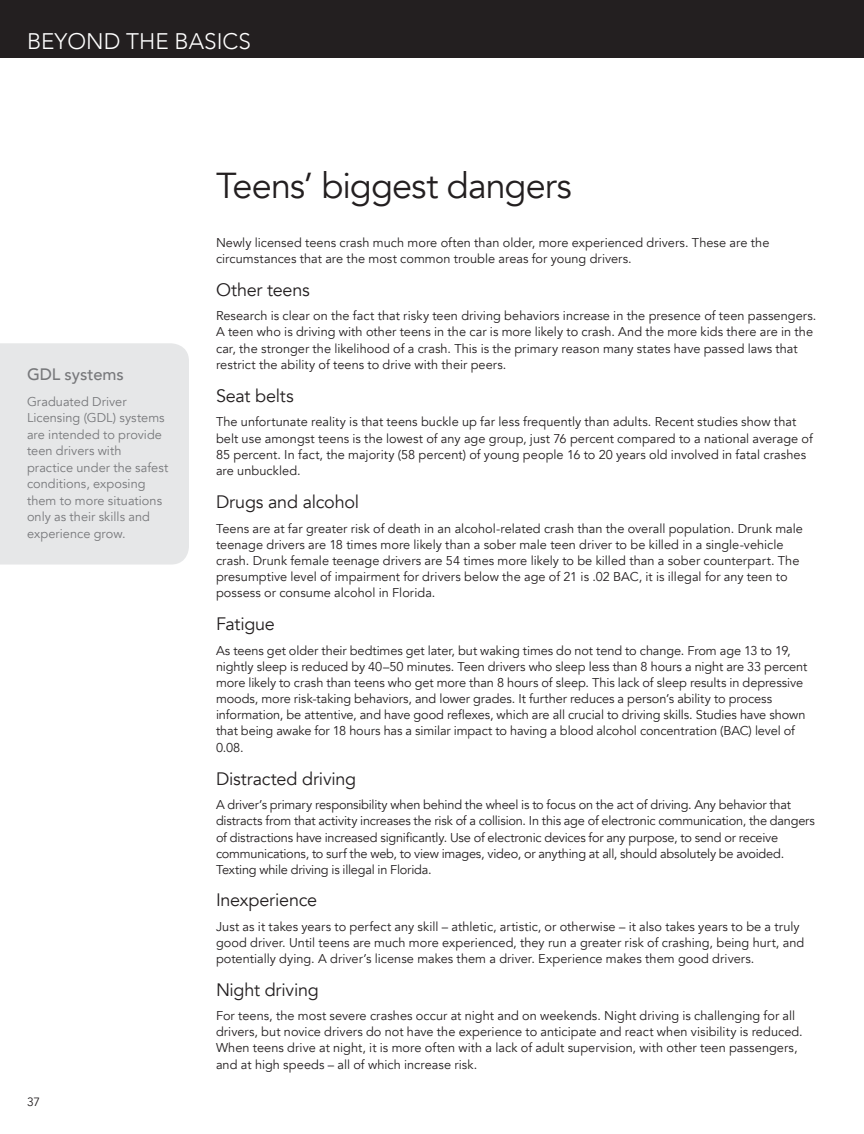
<style>
.page{position:relative;width:864px;height:1134px;background:#fff}
.page>*{position:absolute;margin:0;border:0;box-sizing:border-box;transform-origin:0 0}
.t1{font:36px "Avenir";letter-spacing:-.025em;color:#231f20}
.t2{font:300 22.5px "Avenir";color:#fff}
.t3{font:18px "Avenir";letter-spacing:-.015em;color:#231f20}
.t4{font:500 16.5px "Avenir";letter-spacing:-.005em;color:#77787b}
.t5{font:12.75px/16.2px "Avenir";color:#231f20}
.t6{font:12.75px/16.5px "Avenir";letter-spacing:.005em;color:#77787b}
.t7{font:12px "Avenir";color:#231f20}
</style>
<div class="page">
<div style="left:0;top:343px;width:189px;height:222px;background:#e6e7e8"></div>
<div style="left:0;top:0;width:864px;height:58px;background:#231f20"></div>
<h2 class="t2" style="left:27px;top:28px;width:225px">BEYOND THE BASICS</h2>
<p class="t4" style="left:27px;top:360px;width:98px">GDL systems</p>
<p class="t6" style="left:27px;top:393px;width:143px">Graduated Driver<br>Licensing (GDL) systems are intended to provide teen drivers with practice under the safest conditions, exposing them to more situations only as their skills and experience grow.</p>
<p class="t7" style="left:27px;top:1094px;width:15px">37</p>
<h1 class="t1" style="left:216px;top:164px;width:357px">Teens’ biggest dangers</h1>
<p class="t5" style="left:216px;top:235px;width:555px">Newly licensed teens crash much more often than older, more experienced drivers. These are the circumstances that are the most common trouble areas for young drivers.</p>
<h3 class="t3" style="left:216px;top:279px;width:95px">Other teens</h3>
<p class="t5" style="left:216px;top:308px;width:602px">Research is clear on the fact that risky teen driving behaviors increase in the presence of teen passengers.<br>A teen who is driving with other teens in the car is more likely to crash. And the more kids there are in the car, the stronger the likelihood of a crash. This is the primary reason many states have passed laws that restrict the ability of teens to drive with their peers.</p>
<h3 class="t3" style="left:216px;top:385px;width:79px">Seat belts</h3>
<p class="t5" style="left:216px;top:414px;width:598px">The unfortunate reality is that teens buckle up far less frequently than adults. Recent studies show that belt use amongst teens is the lowest of any age group, just 76 percent compared to a national average of 85 percent. In fact, the majority (58 percent) of young people 16 to 20 years old involved in fatal crashes are unbuckled.</p>
<h3 class="t3" style="left:216px;top:491px;width:145px">Drugs and alcohol</h3>
<p class="t5" style="left:216px;top:520px;width:589px">Teens are at far greater risk of death in an alcohol-related crash than the overall population. Drunk male teenage drivers are 18 times more likely than a sober male teen driver to be killed in a single-vehicle crash. Drunk female teenage drivers are 54 times more likely to be killed than a sober counterpart. The presumptive level of impairment for drivers below the age of 21 is .02 BAC, it is illegal for any teen to possess or consume alcohol in Florida.</p>
<h3 class="t3" style="left:216px;top:614px;width:60px">Fatigue</h3>
<p class="t5" style="left:216px;top:643px;width:593px">As teens get older their bedtimes get later, but waking times do not tend to change. From age 13 to 19, nightly sleep is reduced by 40–50 minutes. Teen drivers who sleep less than 8 hours a night are 33 percent more likely to crash than teens who get more than 8 hours of sleep. This lack of sleep results in depressive moods, more risk-taking behaviors, and lower grades. It further reduces a person’s ability to process information, be attentive, and have good reflexes, which are all crucial to driving skills. Studies have shown that being awake for 18 hours has a similar impact to having a blood alcohol concentration (BAC) level of 0.08.</p>
<h3 class="t3" style="left:216px;top:768px;width:142px">Distracted driving</h3>
<p class="t5" style="left:216px;top:797px;width:600px">A driver’s primary responsibility when behind the wheel is to focus on the act of driving. Any behavior that distracts from that activity increases the risk of a collision. In this age of electronic communication, the dangers of distractions have increased significantly. Use of electronic devices for any purpose, to send or receive communications, to surf the web, to view images, video, or anything at all, should absolutely be avoided.<br>Texting while driving is illegal in Florida.</p>
<h3 class="t3" style="left:216px;top:890px;width:103px">Inexperience</h3>
<p class="t5" style="left:216px;top:919px;width:590px">Just as it takes years to perfect any skill – athletic, artistic, or otherwise – it also takes years to be a truly good driver. Until teens are much more experienced, they run a greater risk of crashing, being hurt, and potentially dying. A driver’s license makes them a driver. Experience makes them good drivers.</p>
<h3 class="t3" style="left:216px;top:979px;width:104px">Night driving</h3>
<p class="t5" style="left:216px;top:1008px;width:588px">For teens, the most severe crashes occur at night and on weekends. Night driving is challenging for all drivers, but novice drivers do not have the experience to anticipate and react when visibility is reduced.<br>When teens drive at night, it is more often with a lack of adult supervision, with other teen passengers, and at high speeds – all of which increase risk.</p>
</div>
